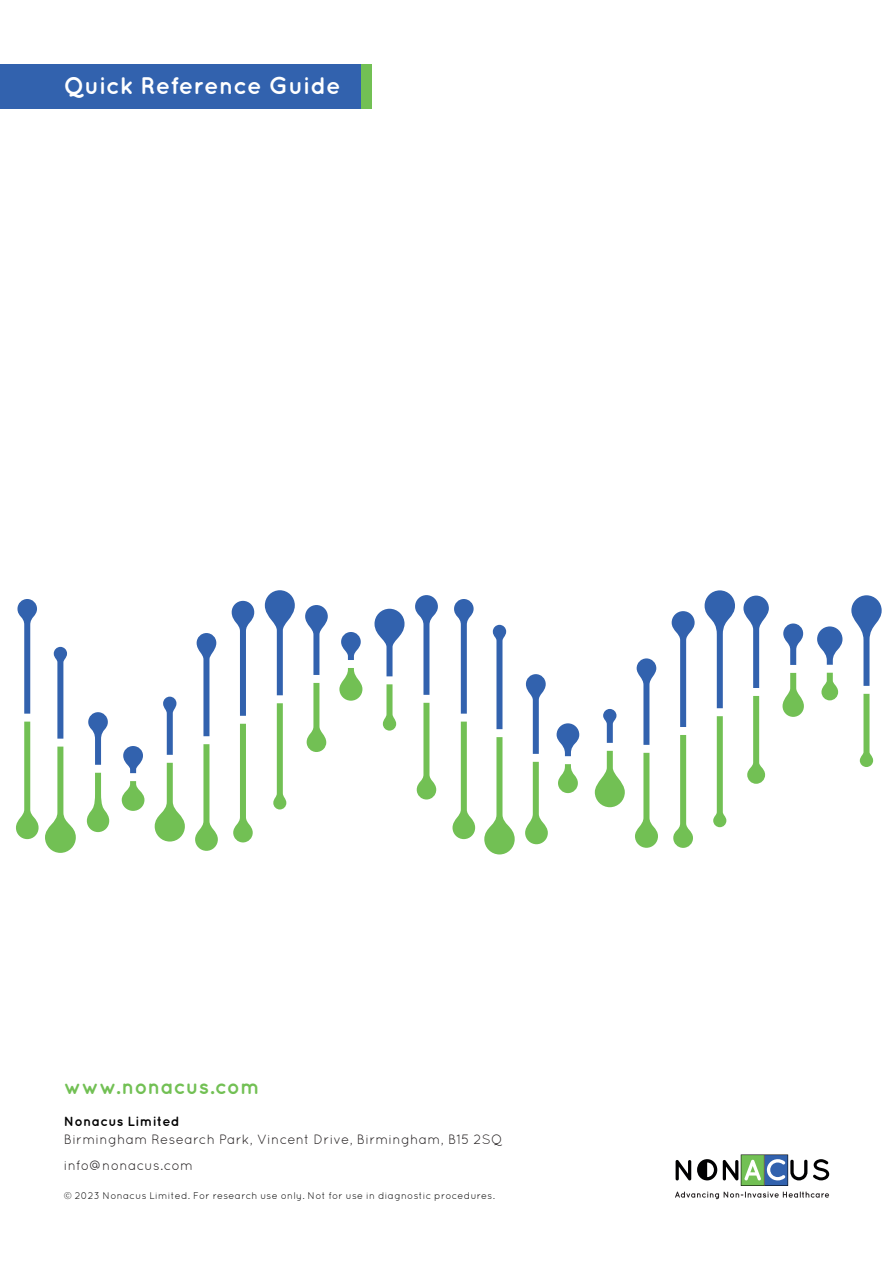
<style>
.page{position:relative;width:893px;height:1263px;background:#fff}
.page>*{position:absolute;margin:0;border:0;box-sizing:border-box;transform-origin:0 0}
.t1{font:700 24px "Quicksand";color:#fff}
.t2{font:700 21px "Quicksand";color:#72c054}
.t3{font:13.5px/18px "Quicksand";letter-spacing:.02em;color:#231f20}
.Copyright_footer{font:9.75px "Quicksand";letter-spacing:.03em;color:#000001}
.s1{font-weight:700;color:#000001}
</style>
<div class="page">
<svg style="left:675px;top:1154px;width:154px;height:45px"></svg>
<svg style="left:821px;top:673px;width:17px;height:27px"></svg>
<svg style="left:782px;top:673px;width:22px;height:44px"></svg>
<svg style="left:339px;top:668px;width:23px;height:33px"></svg>
<svg style="left:851px;top:595px;width:31px;height:91px"></svg>
<svg style="left:817px;top:626px;width:25px;height:39px"></svg>
<svg style="left:783px;top:623px;width:20px;height:42px"></svg>
<svg style="left:743px;top:596px;width:26px;height:92px"></svg>
<svg style="left:705px;top:590px;width:30px;height:118px"></svg>
<svg style="left:672px;top:611px;width:23px;height:116px"></svg>
<svg style="left:637px;top:658px;width:19px;height:87px"></svg>
<svg style="left:603px;top:709px;width:13px;height:34px"></svg>
<svg style="left:557px;top:723px;width:22px;height:33px"></svg>
<svg style="left:526px;top:674px;width:20px;height:80px"></svg>
<svg style="left:493px;top:625px;width:13px;height:104px"></svg>
<svg style="left:454px;top:599px;width:20px;height:115px"></svg>
<svg style="left:415px;top:595px;width:23px;height:100px"></svg>
<svg style="left:374px;top:609px;width:30px;height:67px"></svg>
<svg style="left:341px;top:632px;width:20px;height:28px"></svg>
<svg style="left:305px;top:605px;width:23px;height:70px"></svg>
<svg style="left:265px;top:590px;width:30px;height:105px"></svg>
<svg style="left:232px;top:601px;width:22px;height:115px"></svg>
<svg style="left:197px;top:633px;width:19px;height:103px"></svg>
<svg style="left:163px;top:697px;width:13px;height:58px"></svg>
<svg style="left:123px;top:746px;width:20px;height:27px"></svg>
<svg style="left:88px;top:712px;width:20px;height:53px"></svg>
<svg style="left:54px;top:647px;width:13px;height:92px"></svg>
<svg style="left:860px;top:694px;width:13px;height:73px"></svg>
<svg style="left:747px;top:696px;width:18px;height:88px"></svg>
<svg style="left:713px;top:716px;width:13px;height:111px"></svg>
<svg style="left:673px;top:735px;width:20px;height:113px"></svg>
<svg style="left:635px;top:753px;width:23px;height:95px"></svg>
<svg style="left:595px;top:751px;width:30px;height:56px"></svg>
<svg style="left:558px;top:764px;width:20px;height:29px"></svg>
<svg style="left:525px;top:762px;width:23px;height:82px"></svg>
<svg style="left:484px;top:737px;width:31px;height:117px"></svg>
<svg style="left:452px;top:722px;width:23px;height:117px"></svg>
<svg style="left:417px;top:703px;width:19px;height:96px"></svg>
<svg style="left:383px;top:684px;width:13px;height:47px"></svg>
<svg style="left:307px;top:683px;width:19px;height:69px"></svg>
<svg style="left:273px;top:703px;width:13px;height:106px"></svg>
<svg style="left:233px;top:724px;width:20px;height:118px"></svg>
<svg style="left:195px;top:744px;width:23px;height:107px"></svg>
<svg style="left:155px;top:763px;width:30px;height:78px"></svg>
<svg style="left:122px;top:781px;width:22px;height:30px"></svg>
<svg style="left:87px;top:773px;width:22px;height:59px"></svg>
<svg style="left:45px;top:747px;width:31px;height:106px"></svg>
<svg style="left:17px;top:599px;width:20px;height:115px"></svg>
<svg style="left:16px;top:722px;width:23px;height:117px"></svg>
<div style="left:361px;top:64px;width:10px;height:44px;background:#72c054"></div>
<div style="left:0;top:64px;width:361px;height:44px;background:#3262ae"></div>
<p class="t1" style="left:64px;top:71px;width:279px">Quick Reference Guide</p>
<p class="t2" style="left:64px;top:1073px;width:198px">www.nonacus.com</p>
<p class="t3" style="left:64px;top:1112px;width:440px"><span class="s1">Nonacus Limited<br></span>Birmingham Research Park, Vincent Drive, Birmingham, B15 2SQ</p>
<p class="t3" style="left:64px;top:1156px;width:131px">info@nonacus.com</p>
<p class="Copyright_footer" style="left:64px;top:1190px;width:433px">© 2023 Nonacus Limited. For research use only. Not for use in diagnostic procedures.</p>
</div>
